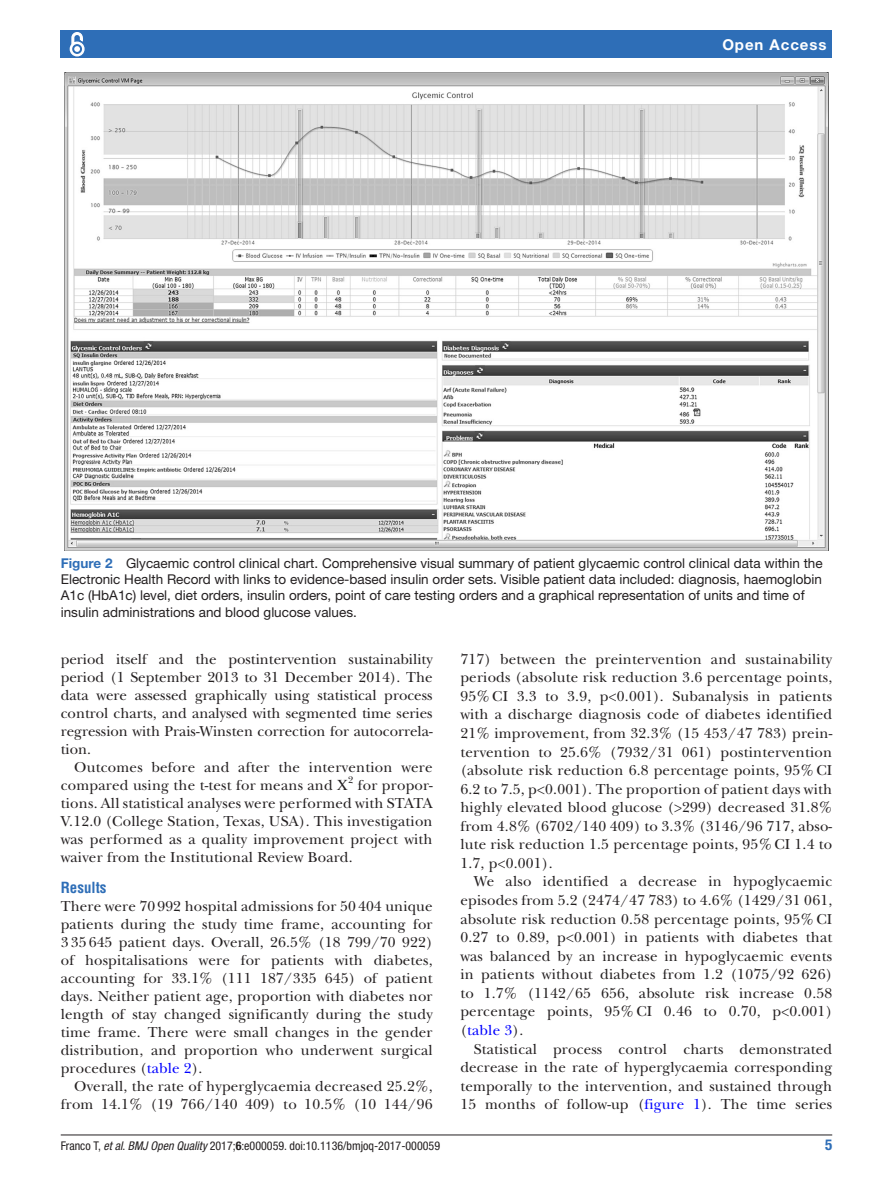
<style>
.page{position:relative;width:893px;height:1191px;background:#fff}
.page>*{position:absolute;margin:0;border:0;box-sizing:border-box;transform-origin:0 0}
.t1{font:15px/18.6px "New Baskerville";letter-spacing:.015em;color:#231f20;text-align:justify}
.t2{font:700 15px "Helvetica Neue LT Std";letter-spacing:.065em;color:#fff}
.t3{font:700 condensed 15px "Helvetica LT Std";color:#2e6eb7}
.t4{font:700 condensed 15px "Helvetica Neue LT Std";color:#2e6eb7}
.t5{font:13.5px/16.2px "Helvetica Neue LT Std";color:#231f20}
.t6{font:condensed 12px "Helvetica Neue LT Std";color:#231f20}
.t7{font:9.9px "New Baskerville";color:#231f20}
.s1{font-weight:700;color:#2e6eb7}
.s2{color:#00f}
.s3{font-style:italic}
.s4{font-weight:700}
</style>
<div class="page">
<hr style="left:61px;top:1134px;width:771px;height:1px;background:#231f20">
<div style="left:61px;top:31px;width:771px;height:27px;background:#2e6eb7"></div>
<svg style="left:69px;top:32px;width:16px;height:25px"></svg>
<img style="left:64px;top:73px;width:764px;height:477px">
<p class="t2" style="left:722px;top:35px;width:106px">Open Access</p>
<p class="t5" style="left:61px;top:555px;width:763px"><span class="s1">Figure 2</span> Glycaemic control clinical chart. Comprehensive visual summary of patient glycaemic control clinical data within the Electronic Health Record with links to evidence-based insulin order sets. Visible patient data included: diagnosis, haemoglobin A1c (HbA1c) level, diet orders, insulin orders, point of care testing orders and a graphical representation of units and time of insulin administrations and blood glucose values.</p>
<p class="t1" style="left:61px;top:650px;width:373px;line-height:18px">period itself and the postintervention sustainability period (1 September 2013 to 31 December 2014). The data were assessed graphically using statistical process control charts, and analysed with segmented time series regression with Prais-Winsten correction for autocorrela&shy;tion.</p>
<p class="t1" style="left:61px;top:758px;width:373px;line-height:18px;text-indent:14px">Outcomes before and after the intervention were compared using the t-test for means and</p>
<p class="t7" style="left:348px;top:774px;width:7px">2</p>
<p class="t1" style="left:61px;top:776px;width:373px;line-height:18px;text-indent:297px">for propor&shy;tions. All statistical analyses were performed with STATA V.12.0 (College Station, Texas, USA). This investigation was performed as a quality improvement project with waiver from the Institutional Review Board.</p>
<p class="t3" style="left:61px;top:878px;width:47px">Results</p>
<p class="t1" style="left:61px;top:897px;width:373px;line-height:18px">There were 70 992 hospital admissions for 50 404 unique patients during the study time frame, accounting for 3 35 645 patient days. Overall, 26.5% (18 799/70 922) of hospitalisations were for patients with diabetes, accounting for 33.1% (111 187/335 645) of patient days. Neither patient age, proportion with diabetes nor length of stay changed significantly during the study time frame. There were small changes in the gender distribution, and proportion who underwent surgical procedures (<span class="s2">table 2</span>).</p>
<p class="t1" style="left:61px;top:1077px;width:373px;line-height:18px;text-align:right">Overall, the rate of hyperglycaemia decreased 25.2%, from 14.1% (19 766/140 409) to 10.5% (10 144/96</p>
<p class="t1" style="left:460px;top:649px;width:373px">717) between the preintervention and sustainability periods (absolute risk reduction 3.6 percentage points, 95% CI 3.3 to 3.9, p&lt;0.001). Subanalysis in patients with a discharge diagnosis code of diabetes identified 21% improvement, from 32.3% (15 453/47 783) prein&shy;tervention to 25.6% (7932/31 061) postintervention (absolute risk reduction 6.8 percentage points, 95% CI 6.2 to 7.5, p&lt;0.001). The proportion of patient days with highly elevated blood glucose (&gt;299) decreased 31.8% from 4.8% (6702/140 409) to 3.3% (3146/96 717, abso&shy;lute risk reduction 1.5 percentage points, 95% CI 1.4 to 1.7, p&lt;0.001).</p>
<p class="t1" style="left:460px;top:872px;width:373px;text-indent:14px">We also identified a decrease in hypoglycaemic episodes from 5.2 (2474/47 783) to 4.6% (1429/31 061, absolute risk reduction 0.58 percentage points, 95% CI 0.27 to 0.89, p&lt;0.001) in patients with diabetes that was balanced by an increase in hypoglycaemic events in patients without diabetes from 1.2 (1075/92 626) to 1.7% (1142/65 656, absolute risk increase 0.58 percentage points, 95% CI 0.46 to 0.70, p&lt;0.001) (<span class="s2">table 3</span>).</p>
<p class="t1" style="left:460px;top:1039px;width:373px;text-indent:14px">Statistical process control charts demonstrated decrease in the rate of hyperglycaemia corresponding temporally to the intervention, and sustained through 15 months of follow-up (<span class="s2">figure 1</span>). The time series</p>
<p class="t6" style="left:61px;top:1138px;width:381px">Franco T, <span class="s3">et al</span>. <span class="s3">BMJ Open Quality</span> 2017;<span class="s4">6</span>:e000059. doi:10.1136/bmjoq-2017-000059</p>
<p class="t4" style="left:825px;top:1135px;width:9px">5</p>
</div>
